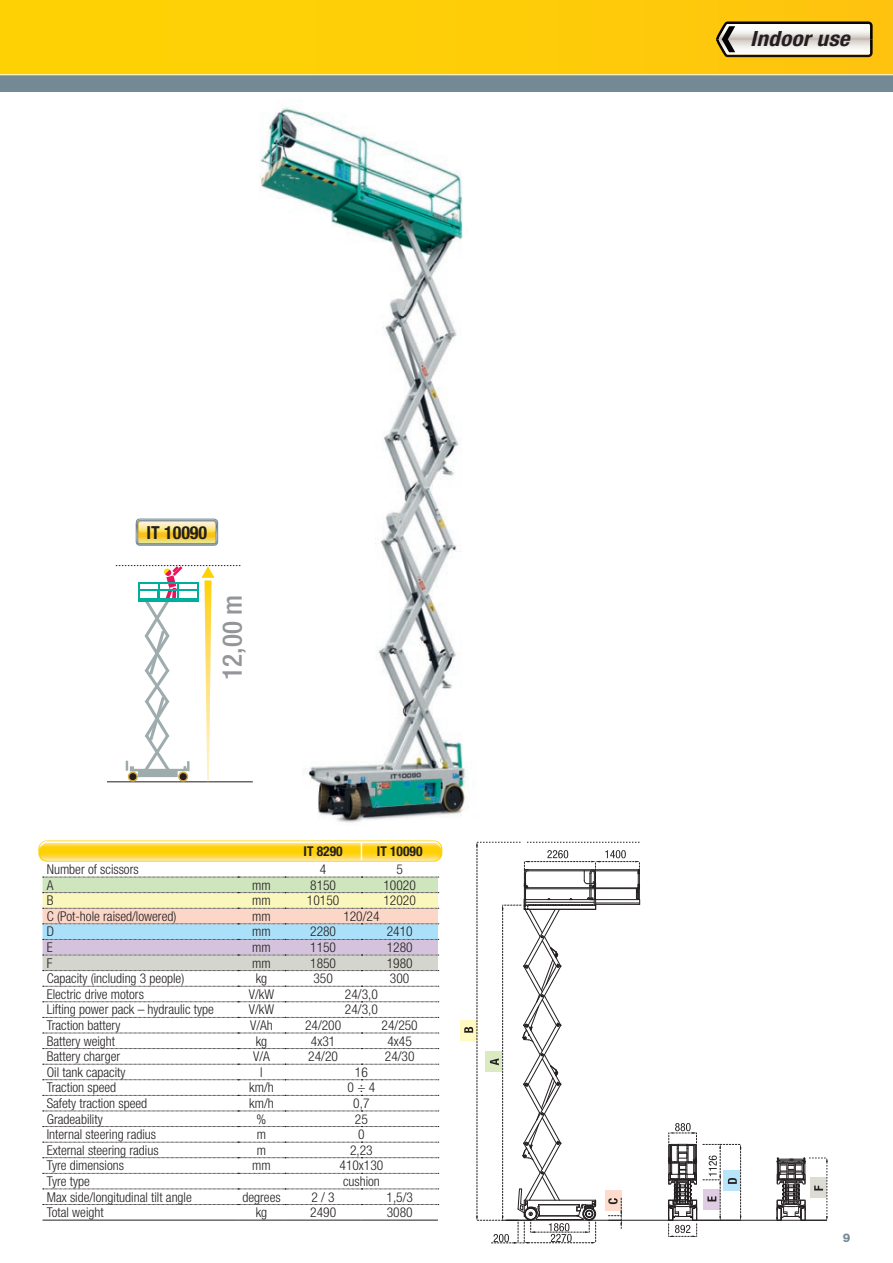
<style>
.page{position:relative;width:893px;height:1263px;background:#fff}
.page>*{position:absolute;margin:0;border:0;box-sizing:border-box;transform-origin:0 0}
.t1{font:500 condensed 27px "Helvetica Neue LT Std";color:#939598}
.t2{font:italic 700 condensed 21px "Helvetica Neue LT Std";letter-spacing:.015em;color:#231f20;scale:1.1 1}
.t3{font:700 condensed 18px "Helvetica Neue LT Std";color:#231f20}
.t4{font:300 condensed 13.5px "Helvetica Neue LT Std";color:#231f20}
.t5{font:700 condensed 13.5px "Helvetica Neue LT Std";color:#231f20}
.t6{font:800 12px "Helvetica Neue LT Std";color:#738a95}
</style>
<div class="page">
<div style="left:0;top:75px;width:893px;height:17px;background:#738a95"></div>
<div style="left:0;top:0;width:893px;height:74px;background:#fecf07"></div>
<svg style="left:38px;top:840px;width:404px;height:22px"></svg>
<img style="left:245px;top:107px;width:224px;height:716px">
<div style="left:460px;top:1020px;width:16px;height:20px;background:#fffac1"></div>
<svg style="left:777px;top:1157px;width:51px;height:63px"></svg>
<svg style="left:668px;top:1123px;width:73px;height:114px"></svg>
<hr style="left:505px;top:1220px;width:322px;height:1px;background:#231f20">
<svg style="left:464px;top:842px;width:176px;height:401px"></svg>
<hr style="left:108px;top:781px;width:145px;height:1px;background:#231f20">
<div style="left:178px;top:772px;width:10px;height:10px;border:2px solid #d2aa42;border-radius:50%"></div>
<div style="left:128px;top:772px;width:10px;height:10px;border:2px solid #d2aa42;border-radius:50%"></div>
<svg style="left:116px;top:565px;width:125px;height:216px"></svg>
<svg style="left:135px;top:519px;width:83px;height:26px"></svg>
<svg style="left:139px;top:522px;width:76px;height:10px"></svg>
<svg style="left:716px;top:21px;width:157px;height:36px;background:#c5c0b3"></svg>
<svg style="left:43px;top:877px;width:396px;height:94px;background:#d2d5cb"></svg>
<svg style="left:43px;top:986px;width:396px;height:1px"></svg>
<svg style="left:43px;top:1001px;width:396px;height:1px"></svg>
<svg style="left:43px;top:1017px;width:396px;height:1px"></svg>
<svg style="left:43px;top:1033px;width:396px;height:1px"></svg>
<svg style="left:43px;top:1048px;width:396px;height:1px"></svg>
<svg style="left:43px;top:1064px;width:396px;height:1px"></svg>
<svg style="left:43px;top:1079px;width:396px;height:1px"></svg>
<svg style="left:43px;top:1095px;width:396px;height:1px"></svg>
<svg style="left:43px;top:1111px;width:396px;height:1px"></svg>
<svg style="left:43px;top:1126px;width:396px;height:1px"></svg>
<svg style="left:43px;top:1142px;width:396px;height:1px"></svg>
<svg style="left:43px;top:1157px;width:396px;height:1px"></svg>
<svg style="left:43px;top:1173px;width:396px;height:1px"></svg>
<svg style="left:43px;top:1189px;width:396px;height:1px"></svg>
<svg style="left:43px;top:1204px;width:396px;height:1px"></svg>
<hr style="left:43px;top:1220px;width:195px;height:1px;background:#231f20">
<hr style="left:238px;top:1220px;width:47px;height:1px;background:#231f20">
<hr style="left:285px;top:1220px;width:76px;height:1px;background:#231f20">
<hr style="left:361px;top:1220px;width:77px;height:1px;background:#231f20">
<svg style="left:39px;top:841px;width:402px;height:20px;background:#feda48"></svg>
<h3 class="t3" style="left:146px;top:521px;width:62px">IT 10090</h3>
<h1 class="t1" style="left:216px;top:680px;width:86px;rotate:-90deg">12,00 m</h1>
<p class="t5" style="left:304px;top:843px;width:41px">IT 8290</p>
<p class="t5" style="left:377px;top:843px;width:47px">IT 10090</p>
<p class="t4" style="left:47px;top:861px;width:93px">Number of scissors</p>
<p class="t4" style="left:320px;top:861px;width:8px">4</p>
<p class="t4" style="left:396px;top:861px;width:8px">5</p>
<p class="t4" style="left:47px;top:877px;width:8px">A</p>
<p class="t4" style="left:252px;top:877px;width:20px">mm</p>
<p class="t4" style="left:310px;top:877px;width:27px">8150</p>
<p class="t4" style="left:383px;top:877px;width:34px">10020</p>
<p class="t4" style="left:47px;top:893px;width:8px">B</p>
<p class="t4" style="left:252px;top:893px;width:20px">mm</p>
<p class="t4" style="left:307px;top:893px;width:34px">10150</p>
<p class="t4" style="left:383px;top:893px;width:34px">12020</p>
<p class="t4" style="left:47px;top:908px;width:131px">C (Pot-hole raised/lowered)</p>
<p class="t4" style="left:252px;top:908px;width:20px">mm</p>
<p class="t4" style="left:343px;top:908px;width:38px">120/24</p>
<p class="t4" style="left:47px;top:924px;width:9px">D</p>
<p class="t4" style="left:252px;top:924px;width:20px">mm</p>
<p class="t4" style="left:310px;top:924px;width:27px">2280</p>
<p class="t4" style="left:387px;top:924px;width:27px">2410</p>
<p class="t4" style="left:47px;top:939px;width:7px">E</p>
<p class="t4" style="left:252px;top:939px;width:20px">mm</p>
<p class="t4" style="left:310px;top:939px;width:27px">1150</p>
<p class="t4" style="left:387px;top:939px;width:27px">1280</p>
<p class="t4" style="left:47px;top:955px;width:7px">F</p>
<p class="t4" style="left:252px;top:955px;width:20px">mm</p>
<p class="t4" style="left:310px;top:955px;width:27px">1850</p>
<p class="t4" style="left:387px;top:955px;width:27px">1980</p>
<p class="t4" style="left:47px;top:971px;width:139px">Capacity (including 3 people)</p>
<p class="t4" style="left:256px;top:971px;width:13px">kg</p>
<p class="t4" style="left:313px;top:971px;width:21px">350</p>
<p class="t4" style="left:390px;top:971px;width:21px">300</p>
<p class="t4" style="left:47px;top:986px;width:99px">Electric drive motors</p>
<p class="t4" style="left:249px;top:986px;width:27px">V/kW</p>
<p class="t4" style="left:345px;top:986px;width:34px">24/3,0</p>
<p class="t4" style="left:47px;top:1002px;width:169px">Lifting power pack – hydraulic type</p>
<p class="t4" style="left:249px;top:1002px;width:27px">V/kW</p>
<p class="t4" style="left:345px;top:1002px;width:34px">24/3,0</p>
<p class="t4" style="left:47px;top:1017px;width:75px">Traction battery</p>
<p class="t4" style="left:250px;top:1017px;width:24px">V/Ah</p>
<p class="t4" style="left:305px;top:1017px;width:38px">24/200</p>
<p class="t4" style="left:382px;top:1017px;width:38px">24/250</p>
<p class="t4" style="left:47px;top:1033px;width:70px">Battery weight</p>
<p class="t4" style="left:256px;top:1033px;width:13px">kg</p>
<p class="t4" style="left:311px;top:1033px;width:26px">4x31</p>
<p class="t4" style="left:387px;top:1033px;width:26px">4x45</p>
<p class="t4" style="left:47px;top:1049px;width:75px">Battery charger</p>
<p class="t4" style="left:253px;top:1049px;width:18px">V/A</p>
<p class="t4" style="left:308px;top:1049px;width:31px">24/20</p>
<p class="t4" style="left:385px;top:1049px;width:31px">24/30</p>
<p class="t4" style="left:47px;top:1064px;width:80px">Oil tank capacity</p>
<p class="t4" style="left:260px;top:1064px;width:4px">l</p>
<p class="t4" style="left:355px;top:1064px;width:14px">16</p>
<p class="t4" style="left:47px;top:1080px;width:71px">Traction speed</p>
<p class="t4" style="left:249px;top:1080px;width:26px">km/h</p>
<p class="t4" style="left:348px;top:1080px;width:29px">0÷4</p>
<p class="t4" style="left:47px;top:1095px;width:102px">Safety traction speed</p>
<p class="t4" style="left:249px;top:1095px;width:26px">km/h</p>
<p class="t4" style="left:353px;top:1095px;width:18px">0,7</p>
<p class="t4" style="left:47px;top:1111px;width:57px">Gradeability</p>
<p class="t4" style="left:257px;top:1111px;width:11px">%</p>
<p class="t4" style="left:355px;top:1111px;width:14px">25</p>
<p class="t4" style="left:47px;top:1127px;width:111px">Internal steering radius</p>
<p class="t4" style="left:257px;top:1127px;width:11px">m</p>
<p class="t4" style="left:358px;top:1127px;width:8px">0</p>
<p class="t4" style="left:47px;top:1142px;width:113px">External steering radius</p>
<p class="t4" style="left:257px;top:1142px;width:11px">m</p>
<p class="t4" style="left:350px;top:1142px;width:24px">2,23</p>
<p class="t4" style="left:47px;top:1158px;width:79px">Tyre dimensions</p>
<p class="t4" style="left:252px;top:1158px;width:20px">mm</p>
<p class="t4" style="left:340px;top:1158px;width:45px">410x130</p>
<p class="t4" style="left:47px;top:1173px;width:44px">Tyre type</p>
<p class="t4" style="left:343px;top:1173px;width:38px">cushion</p>
<p class="t4" style="left:47px;top:1189px;width:147px">Max side/longitudinal tilt angle</p>
<p class="t4" style="left:242px;top:1189px;width:40px">degrees</p>
<p class="t4" style="left:312px;top:1189px;width:25px">2/3</p>
<p class="t4" style="left:386px;top:1189px;width:28px">1,5/3</p>
<p class="t4" style="left:47px;top:1204px;width:58px">Total weight</p>
<p class="t4" style="left:256px;top:1204px;width:13px">kg</p>
<p class="t4" style="left:310px;top:1204px;width:27px">2490</p>
<p class="t4" style="left:387px;top:1204px;width:27px">3080</p>
<h2 class="t2" style="left:750px;top:26px;width:92px">Indoor use</h2>
<p class="t6" style="left:843px;top:1230px;width:9px">9</p>
</div>
